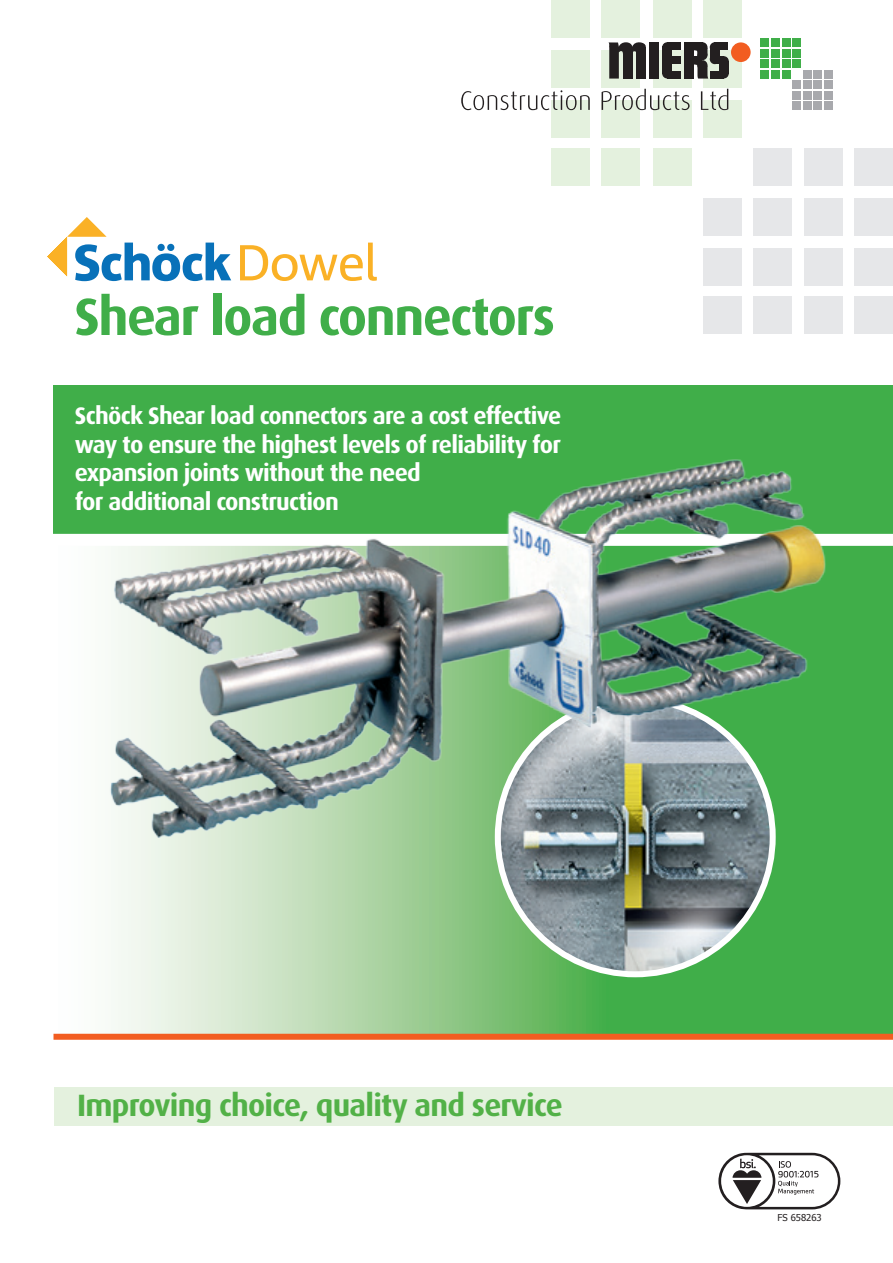
<style>
.page{position:relative;width:893px;height:1263px;background:#fff}
.page>*{position:absolute;margin:0;border:0;box-sizing:border-box;transform-origin:0 0}
.t1{font:700 52.5px "Dax";letter-spacing:-.03em;color:#40ae49}
.t2{font:700 30.9px "Dax";letter-spacing:-.025em;color:#52b147}
.t3{font:700 24px/28.8px "Dax";letter-spacing:-.03em;color:#fff}
.t4{font:9.45px "Tahoma";color:#231f20}
</style>
<div class="page">
<div style="left:54px;top:385px;width:839px;height:151px;background:#40ae49"></div>
<svg style="left:54px;top:546px;width:839px;height:488px"></svg>
<div style="left:54px;top:1034px;width:839px;height:6px;background:#f25d21"></div>
<div style="left:551px;top:0;width:38px;height:38px;background:#e4f1de"></div>
<div style="left:602px;top:0;width:38px;height:38px;background:#e4f1de"></div>
<div style="left:653px;top:0;width:38px;height:38px;background:#e4f1de"></div>
<div style="left:703px;top:0;width:38px;height:38px;background:#e4f1de"></div>
<div style="left:551px;top:50px;width:38px;height:38px;background:#e4f1de"></div>
<div style="left:602px;top:50px;width:38px;height:38px;background:#e4f1de"></div>
<div style="left:653px;top:50px;width:38px;height:38px;background:#e4f1de"></div>
<div style="left:703px;top:50px;width:38px;height:38px;background:#e4f1de"></div>
<div style="left:551px;top:100px;width:38px;height:38px;background:#e4f1de"></div>
<div style="left:602px;top:100px;width:38px;height:38px;background:#e4f1de"></div>
<div style="left:653px;top:100px;width:38px;height:38px;background:#e4f1de"></div>
<div style="left:703px;top:100px;width:38px;height:38px;background:#e4f1de"></div>
<div style="left:551px;top:148px;width:38px;height:38px;background:#e4f1de"></div>
<div style="left:602px;top:148px;width:38px;height:38px;background:#e4f1de"></div>
<div style="left:653px;top:148px;width:38px;height:38px;background:#e4f1de"></div>
<div style="left:753px;top:148px;width:39px;height:38px;background:#e6e7e9"></div>
<div style="left:805px;top:148px;width:38px;height:38px;background:#e6e7e9"></div>
<div style="left:855px;top:148px;width:38px;height:38px;background:#e6e7e9"></div>
<div style="left:703px;top:198px;width:38px;height:38px;background:#e6e7e9"></div>
<div style="left:753px;top:198px;width:39px;height:38px;background:#e6e7e9"></div>
<div style="left:805px;top:198px;width:38px;height:38px;background:#e6e7e9"></div>
<div style="left:855px;top:198px;width:38px;height:38px;background:#e6e7e9"></div>
<div style="left:703px;top:248px;width:38px;height:38px;background:#e6e7e9"></div>
<div style="left:753px;top:248px;width:39px;height:38px;background:#e6e7e9"></div>
<div style="left:805px;top:248px;width:38px;height:38px;background:#e6e7e9"></div>
<div style="left:855px;top:248px;width:38px;height:38px;background:#e6e7e9"></div>
<div style="left:703px;top:296px;width:38px;height:38px;background:#e6e7e9"></div>
<div style="left:753px;top:296px;width:39px;height:38px;background:#e6e7e9"></div>
<div style="left:805px;top:296px;width:38px;height:38px;background:#e6e7e9"></div>
<div style="left:855px;top:296px;width:38px;height:38px;background:#e6e7e9"></div>
<svg style="left:461px;top:90px;width:129px;height:20px"></svg>
<svg style="left:602px;top:89px;width:88px;height:21px"></svg>
<svg style="left:701px;top:89px;width:27px;height:21px"></svg>
<div style="left:649px;top:42px;width:10px;height:37px;background:#231f20"></div>
<div style="left:662px;top:47px;width:10px;height:27px;background:#231f20"></div>
<div style="left:684px;top:42px;width:9px;height:37px;background:#231f20"></div>
<div style="left:710px;top:47px;width:9px;height:13px;background:#231f20"></div>
<div style="left:719px;top:61px;width:10px;height:12px;background:#231f20"></div>
<svg style="left:608px;top:42px;width:38px;height:37px"></svg>
<div style="left:662px;top:68px;width:10px;height:10px;background:#231f20;border-radius:50%"></div>
<div style="left:662px;top:42px;width:10px;height:10px;background:#231f20;border-radius:50%"></div>
<div style="left:697px;top:42px;width:10px;height:10px;background:#231f20;border-radius:50%"></div>
<div style="left:731px;top:42px;width:20px;height:20px;background:#f25d21;border-radius:50%"></div>
<div style="left:710px;top:42px;width:10px;height:10px;background:#231f20;border-radius:50%"></div>
<div style="left:710px;top:54px;width:10px;height:10px;background:#231f20;border-radius:50%"></div>
<div style="left:719px;top:56px;width:10px;height:10px;background:#231f20;border-radius:50%"></div>
<div style="left:719px;top:68px;width:10px;height:10px;background:#231f20;border-radius:50%"></div>
<div style="left:667px;top:42px;width:14px;height:8px;background:#231f20"></div>
<div style="left:689px;top:42px;width:13px;height:8px;background:#231f20"></div>
<div style="left:714px;top:42px;width:14px;height:8px;background:#231f20"></div>
<div style="left:667px;top:56px;width:14px;height:8px;background:#231f20"></div>
<div style="left:714px;top:56px;width:10px;height:8px;background:#231f20"></div>
<div style="left:667px;top:71px;width:14px;height:8px;background:#231f20"></div>
<div style="left:710px;top:71px;width:14px;height:7px;background:#231f20"></div>
<svg style="left:693px;top:47px;width:15px;height:32px"></svg>
<div style="left:761px;top:39px;width:8px;height:8px;background:#40ae49"></div>
<div style="left:771px;top:39px;width:8px;height:8px;background:#40ae49"></div>
<div style="left:782px;top:39px;width:8px;height:8px;background:#40ae49"></div>
<div style="left:793px;top:39px;width:8px;height:8px;background:#40ae49"></div>
<div style="left:761px;top:49px;width:8px;height:8px;background:#40ae49"></div>
<div style="left:771px;top:49px;width:8px;height:8px;background:#40ae49"></div>
<div style="left:782px;top:49px;width:8px;height:8px;background:#40ae49"></div>
<div style="left:793px;top:49px;width:8px;height:8px;background:#40ae49"></div>
<div style="left:761px;top:60px;width:8px;height:8px;background:#40ae49"></div>
<div style="left:771px;top:60px;width:8px;height:8px;background:#40ae49"></div>
<div style="left:782px;top:60px;width:8px;height:8px;background:#40ae49"></div>
<div style="left:793px;top:60px;width:8px;height:8px;background:#40ae49"></div>
<div style="left:761px;top:70px;width:8px;height:8px;background:#40ae49"></div>
<div style="left:771px;top:70px;width:8px;height:8px;background:#40ae49"></div>
<div style="left:782px;top:70px;width:8px;height:8px;background:#40ae49"></div>
<div style="left:803px;top:70px;width:8px;height:8px;background:#a8a9ad"></div>
<div style="left:814px;top:70px;width:8px;height:8px;background:#a8a9ad"></div>
<div style="left:824px;top:70px;width:8px;height:8px;background:#a8a9ad"></div>
<div style="left:793px;top:81px;width:8px;height:8px;background:#a8a9ad"></div>
<div style="left:803px;top:81px;width:8px;height:8px;background:#a8a9ad"></div>
<div style="left:814px;top:81px;width:8px;height:8px;background:#a8a9ad"></div>
<div style="left:824px;top:81px;width:8px;height:8px;background:#a8a9ad"></div>
<div style="left:793px;top:91px;width:8px;height:8px;background:#a8a9ad"></div>
<div style="left:803px;top:91px;width:8px;height:8px;background:#a8a9ad"></div>
<div style="left:814px;top:91px;width:8px;height:8px;background:#a8a9ad"></div>
<div style="left:824px;top:91px;width:8px;height:8px;background:#a8a9ad"></div>
<div style="left:793px;top:102px;width:8px;height:8px;background:#a8a9ad"></div>
<div style="left:803px;top:102px;width:8px;height:8px;background:#a8a9ad"></div>
<div style="left:814px;top:102px;width:8px;height:8px;background:#a8a9ad"></div>
<div style="left:824px;top:102px;width:8px;height:8px;background:#a8a9ad"></div>
<img style="left:498px;top:699px;width:275px;height:275px;border-radius:137px">
<svg style="left:47px;top:217px;width:184px;height:64px"></svg>
<svg style="left:240px;top:243px;width:137px;height:38px"></svg>
<div style="left:0;top:534px;width:893px;height:12px;background:#fff"></div>
<img style="left:75px;top:459px;width:763px;height:395px">
<div style="left:54px;top:1087px;width:839px;height:39px;background:#e4f1de"></div>
<svg style="left:718px;top:1153px;width:122px;height:56px"></svg>
<p class="t1" style="left:74px;top:287px;width:482px">Shear load connectors</p>
<p class="t3" style="left:75px;top:401px;width:488px">Schöck Shear load connectors are a cost effective way to ensure the highest levels of reliability for expansion joints without the need<br>for additional construction</p>
<p class="t2" style="left:77px;top:1088px;width:487px">Improving choice, quality and service</p>
<p class="t4" style="left:778px;top:1211px;width:46px">FS 658263</p>
</div>
